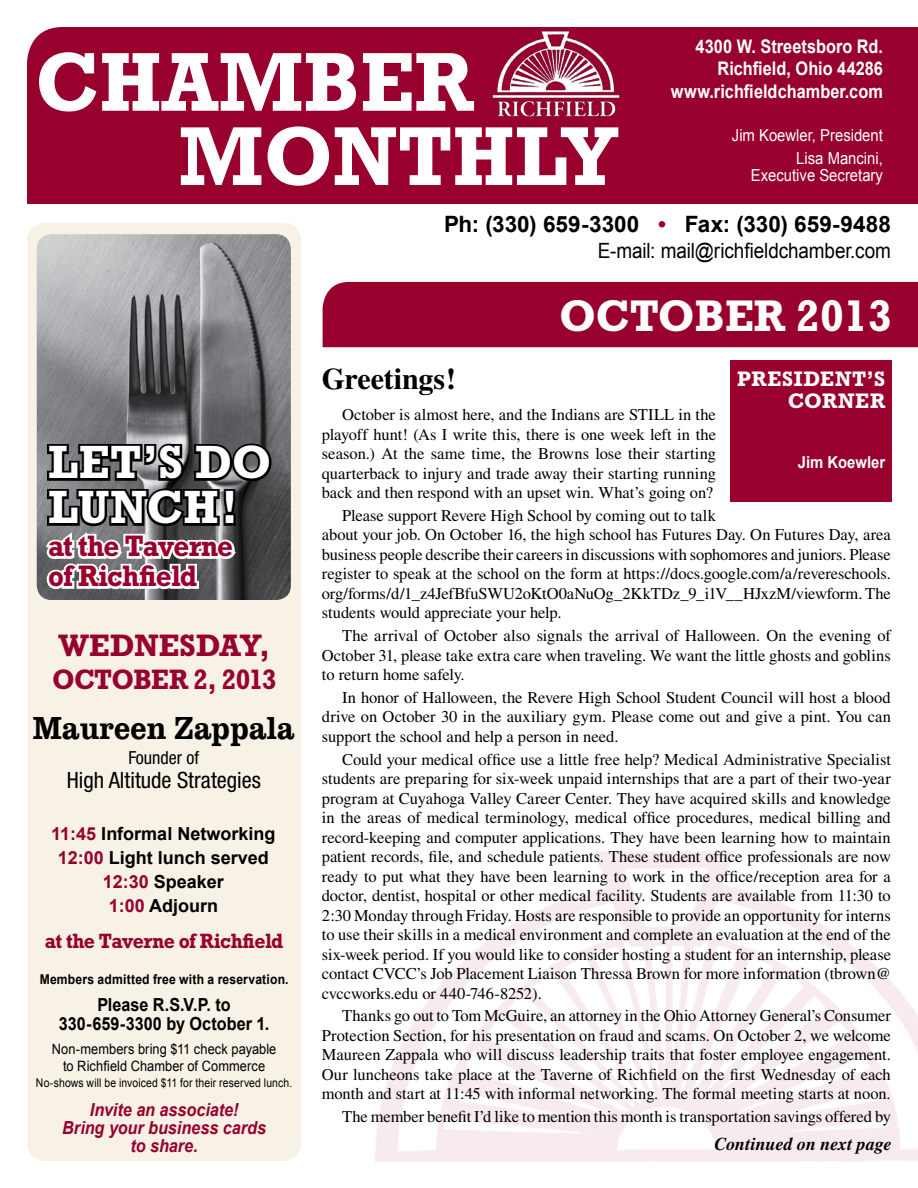
<style>
.page{position:relative;width:918px;height:1188px;background:#fff}
.page>*{position:absolute;margin:0;border:0;box-sizing:border-box;transform-origin:0 0}
.t1{font:700 84.75px/74.2px "Rockwell";color:#fff;scale:.96 1}
.t2{font:700 47.4px/45px "Rockwell";letter-spacing:.02em;color:#fff}
.t3{font:700 45px "Rockwell";color:#fff;scale:.96 1}
.t4{font:33px "URW Clarendon T Medi Narr";color:#000;scale:.96 1}
.t5{font:700 31.5px "Rockwell";color:#98002e}
.t6{font:700 30px/30px "Rockwell";letter-spacing:-.03em;color:#98002e;scale:.93 1}
.t7{font:700 30px "Times";letter-spacing:-.005em;color:#000}
.t8{font:700 28.5px "Rockwell";letter-spacing:-.03em;color:#98002e;scale:.93 1}
.t9{font:700 22.5px "Arial";color:#000}
.t10{font:condensed 22.5px "Helvetica Neue";color:#000}
.t11{font:700 21.3px/22.5px "Rockwell";letter-spacing:.04em;color:#fff;text-align:right}
.t12{font:21px "Arial";letter-spacing:-.005em;color:#000;scale:.9 1}
.t13{font:700 21px "Rockwell";letter-spacing:-.03em;color:#98002e;scale:.93 1}
.t14{font:700 18.75px/22.5px "Arial";color:#fff;text-align:right;scale:.87 1}
.t15{font:700 18px/24px "Arial";color:#000;text-align:center}
.t16{font:italic 700 18px/18px "Arial";letter-spacing:-.005em;color:#98002e;text-align:center;scale:.9 1}
.t17{font:700 18px/19.5px "Arial";color:#000;text-align:center;scale:.9 1}
.t18{font:italic 700 18px "Times";letter-spacing:-.005em;color:#000}
.t19{font:condensed 18px "Helvetica Neue";color:#000}
.t20{font:16.5px/19.5px "Times";letter-spacing:-.005em;color:#000;text-align:justify}
.t21{font:16.5px/23.2px "Arial";color:#fff;text-align:right;scale:.9 1}
.t22{font:700 16.5px "Arial";color:#fff;scale:.9 1}
.t23{font:14.25px/16.5px "Arial";letter-spacing:.005em;color:#000;text-align:center;scale:.9 1}
.t24{font:700 13.5px "Arial";letter-spacing:.015em;color:#000;scale:.9 1}
.t25{font:12px "Arial";letter-spacing:.01em;color:#000;scale:.87 1}
.s1{color:#98002e}
</style>
<div class="page">
<div style="left:27px;top:27px;width:891px;height:177px;background:#98002e"></div>
<div style="left:27px;top:223px;width:274px;height:938px;background:#f7f1e6;border-radius:18px"></div>
<img style="left:462px;top:30px;width:190px;height:87px">
<img style="left:37px;top:234px;width:254px;height:366px">
<svg style="left:43px;top:441px;width:231px;height:150px;background:#656667"></svg>
<div style="left:323px;top:282px;width:595px;height:65px;background:#98002e"></div>
<div style="left:730px;top:361px;width:161px;height:141px;background:#98002e"></div>
<h1 class="t1" style="left:179px;top:44px;width:459px;text-indent:-143px">CHAMBER<br>MONTHLY</h1>
<p class="t14" style="left:671px;top:35px;width:245px">4300 W. Streetsboro Rd.<br>Richfield, Ohio 44286 www.richfieldchamber.com</p>
<p class="t21" style="left:732px;top:124px;width:169px">Jim Koewler, President<br>Lisa Mancini,</p>
<p class="t21" style="left:751px;top:163px;width:148px">Executive Secretary</p>
<h3 class="t9" style="left:444px;top:212px;width:448px">Ph: (330) 659-3300 <span class="s1">•</span> Fax: (330) 659-9488</h3>
<p class="t12" style="left:598px;top:238px;width:327px">E-mail: mail@richfieldchamber.com</p>
<h2 class="t2" style="left:48px;top:439px;width:212px">LET ’S DO<br>LUNCH!</h2>
<h3 class="t6" style="left:48px;top:531px;width:201px">AT THE TAVERNE<br>OF RICHFIELD</h3>
<h3 class="t5" style="left:59px;top:627px;width:213px">WEDNESDAY,</h3>
<h3 class="t8" style="left:52px;top:662px;width:108px">OCTOBER</h3>
<h3 class="t8" style="left:194px;top:662px;width:91px">2, 2013</h3>
<h3 class="t4" style="left:33px;top:708px;width:274px">Maureen Zappala</h3>
<p class="t19" style="left:128px;top:747px;width:72px">Founder of</p>
<h3 class="t10" style="left:67px;top:767px;width:196px">High Altitude Strategies</h3>
<p class="t15" style="left:51px;top:821px;width:226px"><span class="s1">11:45</span> Informal Networking<br><span class="s1">12:00</span> Light lunch served<br><span class="s1">12:30</span> Speaker<br><span class="s1">1:00</span> Adjourn</p>
<p class="t13" style="left:45px;top:928px;width:258px">AT THE TAVERNE OF RICHFIELD</p>
<p class="t24" style="left:40px;top:971px;width:278px">Members admitted free with a reservation.</p>
<p class="t17" style="left:59px;top:995px;width:235px">Please R.S.V.P. to<br>330-659-3300 by October 1.</p>
<p class="t23" style="left:52px;top:1041px;width:251px">Non-members bring $11 check payable to Richfield Chamber of Commerce</p>
<p class="t25" style="left:36px;top:1076px;width:296px">No-shows will be invoiced $11 for their reserved lunch.</p>
<p class="t16" style="left:62px;top:1100px;width:228px">Invite an associate!<br>Bring your business cards to share.</p>
<h3 class="t3" style="left:559px;top:290px;width:174px">OCTOBER</h3>
<h3 class="t3" style="left:796px;top:290px;width:101px">2013</h3>
<h3 class="t7" style="left:322px;top:361px;width:136px">Greetings!</h3>
<p class="t11" style="left:737px;top:367px;width:150px">PRESIDENT ’S<br>CORNER</p>
<p class="t20" style="left:322px;top:405px;width:396px;text-indent:20px">October is almost here, and the Indians are STILL in the playoff hunt! (As I write this, there is one week left in the season.) At the same time, the Browns lose their starting quarterback to injury and trade away their starting running back and then respond with an upset win. What’s going on?</p>
<p class="t20" style="left:322px;top:505px;width:571px;text-align:left;text-indent:20px">Please support Revere High School by coming out to talk<br>about your job. On October 16, the high school has Futures Day. On Futures Day, area business people describe their careers in discussions with sophomores and juniors. Please register to speak at the school on the form at https://docs.google.com/a/revereschools. org/forms/d/1_z4JefBfuSWU2oKtO0aNuOg_2KkTDz_9_i1V__HJxzM/viewform. The students would appreciate your help.</p>
<p class="t20" style="left:322px;top:626px;width:571px;text-indent:20px">The arrival of October also signals the arrival of Halloween. On the evening of October 31, please take extra care when traveling. We want the little ghosts and goblins to return home safely.</p>
<p class="t20" style="left:322px;top:687px;width:571px;text-indent:20px">In honor of Halloween, the Revere High School Student Council will host a blood drive on October 30 in the auxiliary gym. Please come out and give a pint. You can support the school and help a person in need.</p>
<p class="t20" style="left:322px;top:749px;width:571px;text-indent:20px">Could your medical office use a little free help? Medical Administrative Specialist students are preparing for six-week unpaid internships that are a part of their two-year program at Cuyahoga Valley Career Center. They have acquired skills and knowledge in the areas of medical terminology, medical office procedures, medical billing and record-keeping and computer applications. They have been learning how to maintain patient records, file, and schedule patients. These student office professionals are now ready to put what they have been learning to work in the office/reception area for a doctor, dentist, hospital or other medical facility. Students are available from 11:30 to 2:30 Monday through Friday. Hosts are responsible to provide an opportunity for interns to use their skills in a medical environment and complete an evaluation at the end of the six-week period. If you would like to consider hosting a student for an internship, please contact CVCC’s Job Placement Liaison Thressa Brown for more information (tbrown@ cvccworks.edu or 440-746-8252).</p>
<p class="t20" style="left:322px;top:1006px;width:571px;text-indent:20px">Thanks go out to Tom McGuire, an attorney in the Ohio Attorney General’s Consumer Protection Section, for his presentation on fraud and scams. On October 2, we welcome Maureen Zappala who will discuss leadership traits that foster employee engagement.<br>Our luncheons take place at the Taverne of Richfield on the first Wednesday of each month and start at 11:45 with informal networking. The formal meeting starts at noon.</p>
<p class="t20" style="left:342px;top:1107px;width:551px">The member benefit I’d like to mention this month is transportation savings offered by</p>
<p class="t22" style="left:798px;top:453px;width:99px">Jim Koewler</p>
<p class="t18" style="left:715px;top:1134px;width:179px">Continued on next page</p>
</div>
